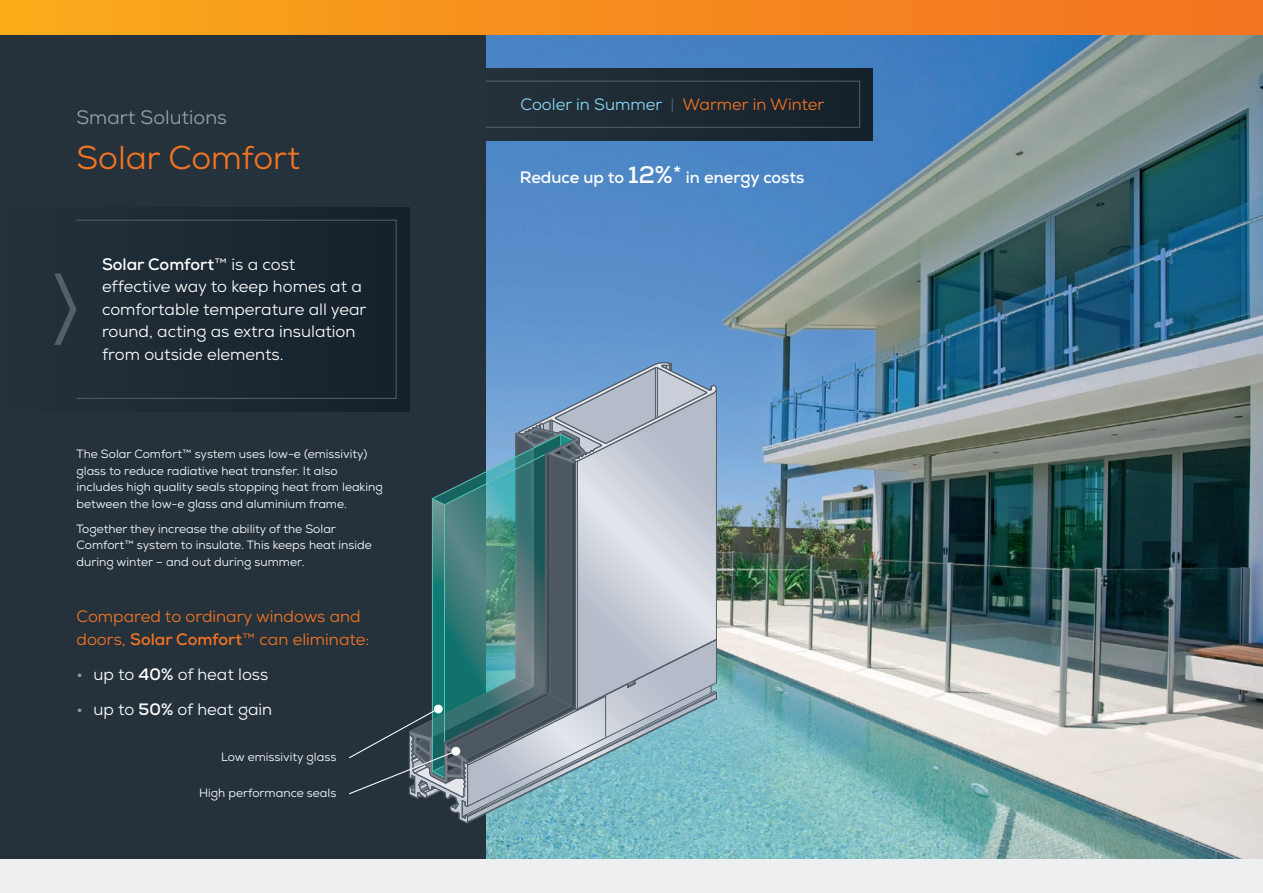
<style>
.page{position:relative;width:1263px;height:893px;background:#fff}
.page>*{position:absolute;margin:0;border:0;box-sizing:border-box;transform-origin:0 0}
.t1{font:33px "Nexa";color:#f47521}
.t2{font:19.5px "Nexa";color:#9ba1a8}
.t3{font:16.5px/22.5px "Nexa";color:#fff}
.t4{font:16.5px/22.5px "Nexa";color:#f47521}
.t5{font:16.5px "Nexa";color:#8dd7f7}
.t6{font:700 16.5px "Nexa";color:#fff}
.t7{font:12px/16.5px "Nexa";color:#fff}
.s1{font-weight:700}
.s2{color:#9ba1a8}
.s3{color:#555f69}
.s4{color:#f47521}
.s5{font-size:24px}
.s6{font-weight:400;font-size:24px}
</style>
<div class="page">
<img style="left:486px;top:34px;width:777px;height:825px">
<div style="left:0;top:0;width:486px;height:893px;background:#25323c"></div>
<div style="left:0;top:207px;width:409px;height:204px;background:#1c2933"></div>
<div style="left:76px;top:220px;width:320px;height:179px;border:1px solid #555f69"></div>
<svg style="left:54px;top:274px;width:23px;height:71px"></svg>
<div style="left:484px;top:68px;width:389px;height:72px;background:#1c2933"></div>
<div style="left:485px;top:81px;width:375px;height:47px;border:1px solid #555f69"></div>
<svg style="left:348px;top:362px;width:369px;height:462px"></svg>
<div style="left:452px;top:747px;width:8px;height:8px;background:#fff;border-radius:50%"></div>
<div style="left:451px;top:747px;width:9px;height:9px;border:1px solid #fff;border-radius:50%"></div>
<div style="left:0;top:859px;width:1263px;height:34px;background:#edeff1"></div>
<div style="left:0;top:0;width:1263px;height:34px;background:linear-gradient(to right,#f9a91a,#f37122)"></div>
<h2 class="t2" style="left:77px;top:105px;width:152px">Smart Solutions</h2>
<h1 class="t1" style="left:77px;top:136px;width:225px">Solar Comfort</h1>
<h3 class="t3" style="left:102px;top:253px;width:266px"><span class="s1">Solar Comfort</span>™ is a cost effective way to keep homes at a comfortable temperature all year round, acting as extra insulation from outside elements.</h3>
<p class="t7" style="left:77px;top:446px;width:308px">The Solar Comfort™ system uses low-e (emissivity) glass to reduce radiative heat transfer. It also includes high quality seals stopping heat from leaking between the low-e glass and aluminium frame.</p>
<p class="t7" style="left:77px;top:520px;width:297px">Together they increase the ability of the Solar<br>Comfort™ system to insulate. This keeps heat inside during winter – and out during summer.</p>
<h3 class="t4" style="left:77px;top:605px;width:294px">Compared to ordinary windows and doors, <span class="s1">Solar Comfort</span>™ can eliminate:</h3>
<h3 class="t3" style="left:77px;top:663px;width:193px"><span class="s2">•</span> up to <span class="s1">40%</span> of heat loss</h3>
<h3 class="t3" style="left:77px;top:698px;width:197px"><span class="s2">•</span> up to <span class="s1">50%</span> of heat gain</h3>
<p class="t7" style="left:221px;top:749px;width:117px">Low emissivity glass</p>
<p class="t7" style="left:199px;top:785px;width:139px">High performance seals</p>
<h3 class="t5" style="left:520px;top:94px;width:305px">Cooler in Summer <span class="s3">|</span> <span class="s4">Warmer in Winter</span></h3>
<h3 class="t6" style="left:520px;top:166px;width:286px">Reduce up to <span class="s5">12%</span><span class="s6">*</span> in energy costs</h3>
</div>
